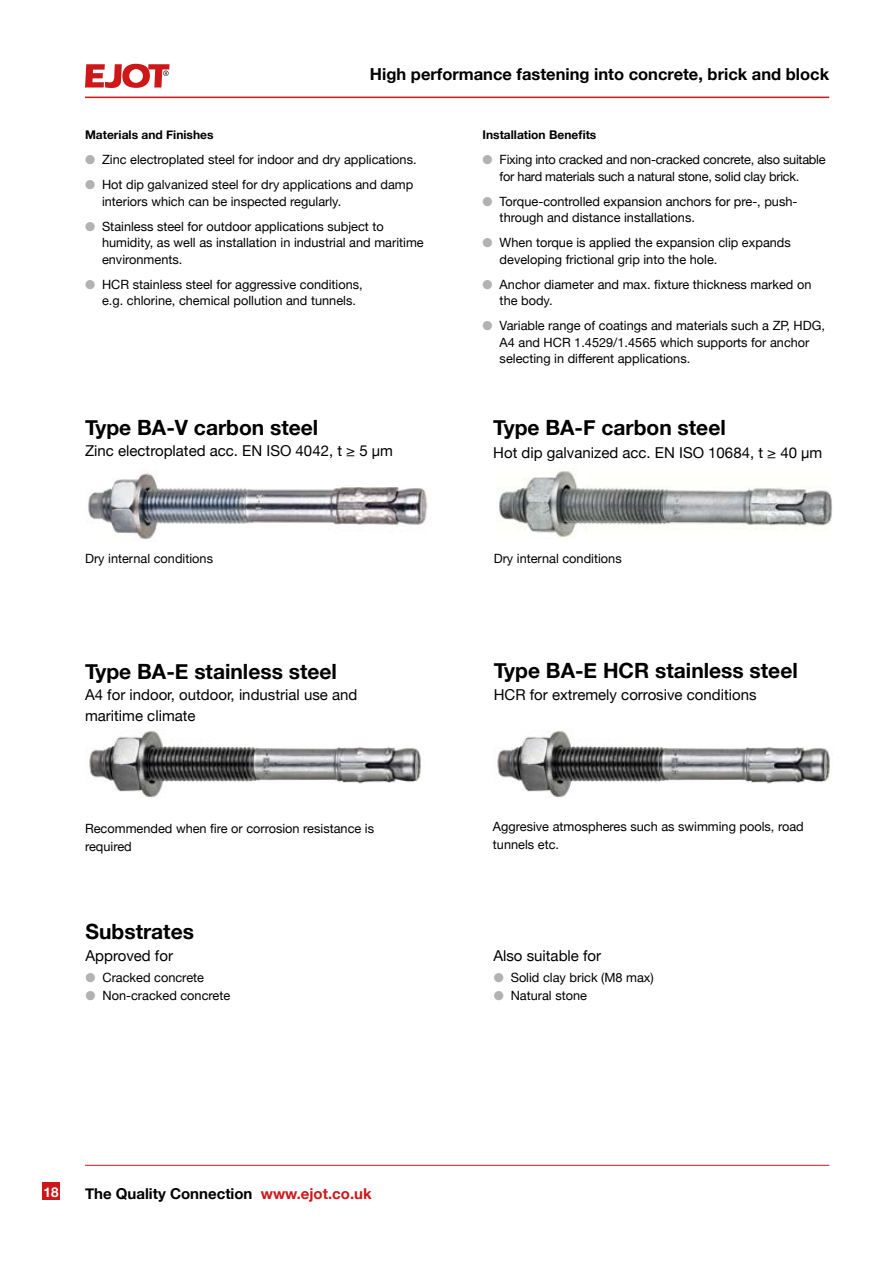
<style>
.page{position:relative;width:893px;height:1263px;background:#fff}
.page>*{position:absolute;margin:0;border:0;box-sizing:border-box;transform-origin:0 0}
.t1{font:700 21px "Helvetica Neue";color:#000}
.t2{font:700 16.5px "Helvetica Neue";color:#000}
.t3{font:15px/21px "Helvetica Neue";color:#000}
.t4{font:700 15px "Helvetica Neue";color:#000}
.t5{font:700 13.5px "Helvetica Neue";color:#fff}
.t6{font:12.75px/16.5px "Helvetica Neue";color:#000}
.t7{font:12.75px/16.5px "Helvetica Neue";letter-spacing:-.02em;color:#000}
.t8{font:700 12px "Helvetica Neue";color:#000}
.s1{color:#b3b2b2}
.s2{color:#cd1719}
</style>
<div class="page">
<svg style="left:85px;top:64px;width:85px;height:24px"></svg>
<div style="left:43px;top:1182px;width:17px;height:17px;background:#cd1719"></div>
<hr style="left:85px;top:97px;width:744px;height:1px;background:#cd1719">
<hr style="left:85px;top:1165px;width:744px;height:1px;background:#cd1719">
<img style="left:88px;top:473px;width:340px;height:67px">
<img style="left:497px;top:471px;width:335px;height:68px">
<img style="left:89px;top:729px;width:332px;height:69px">
<img style="left:497px;top:731px;width:333px;height:67px">
<p class="t2" style="left:370px;top:61px;width:461px">High performance fastening into concrete, brick and block</p>
<p class="t8" style="left:85px;top:126px;width:130px">Materials and Finishes</p>
<p class="t6" style="left:85px;top:152px;width:333px"><span class="s1">●</span> Zinc electroplated steel for indoor and dry applications.</p>
<p class="t6" style="left:102px;top:177px;width:313px;text-indent:-17px"><span class="s1">●</span> Hot dip galvanized steel for dry applications and damp interiors which can be inspected regularly.</p>
<p class="t6" style="left:102px;top:219px;width:323px;text-indent:-17px"><span class="s1">●</span> Stainless steel for outdoor applications subject to humidity, as well as installation in industrial and maritime environments.</p>
<p class="t6" style="left:102px;top:277px;width:262px;text-indent:-17px"><span class="s1">●</span> HCR stainless steel for aggressive conditions, e.g. chlorine, chemical pollution and tunnels.</p>
<h1 class="t1" style="left:85px;top:411px;width:235px">Type BA-V carbon steel</h1>
<p class="t3" style="left:85px;top:441px;width:309px">Zinc electroplated acc. EN ISO 4042, t ≥ 5 µm</p>
<p class="t8" style="left:483px;top:126px;width:115px">Installation Benefits</p>
<p class="t7" style="left:500px;top:152px;width:327px;text-indent:-17px"><span class="s1">●</span> Fixing into cracked and non-cracked concrete, also suitable for hard materials such a natural stone, solid clay brick.</p>
<p class="t6" style="left:500px;top:194px;width:299px;text-indent:-17px"><span class="s1">●</span> Torque-controlled expansion anchors for pre-, push&shy;through and distance installations.</p>
<p class="t6" style="left:500px;top:235px;width:293px;text-indent:-17px"><span class="s1">●</span> When torque is applied the expansion clip expands developing frictional grip into the hole.</p>
<p class="t6" style="left:500px;top:277px;width:313px;text-indent:-17px"><span class="s1">●</span> Anchor diameter and max. fixture thickness marked on the body.</p>
<p class="t6" style="left:500px;top:318px;width:327px;text-indent:-17px"><span class="s1">●</span> Variable range of coatings and materials such a ZP, HDG,<br>A4 and HCR 1.4529/1.4565 which supports for anchor selecting in different applications.</p>
<h1 class="t1" style="left:493px;top:411px;width:234px">Type BA-F carbon steel</h1>
<p class="t3" style="left:493px;top:443px;width:331px">Hot dip galvanized acc. EN ISO 10684, t ≥ 40 µm</p>
<p class="t6" style="left:85px;top:551px;width:129px">Dry internal conditions</p>
<p class="t6" style="left:494px;top:551px;width:129px">Dry internal conditions</p>
<h1 class="t1" style="left:85px;top:655px;width:253px">Type BA-E stainless steel</h1>
<p class="t3" style="left:85px;top:685px;width:274px">A4 for indoor, outdoor, industrial use and maritime climate</p>
<h1 class="t1" style="left:494px;top:653px;width:306px">Type BA-E HCR stainless steel</h1>
<p class="t3" style="left:494px;top:685px;width:264px">HCR for extremely corrosive conditions</p>
<p class="t6" style="left:85px;top:820px;width:291px;line-height:18px">Recommended when fire or corrosion resistance is required</p>
<p class="t6" style="left:493px;top:818px;width:312px;line-height:18px">Aggresive atmospheres such as swimming pools, road tunnels etc.</p>
<h1 class="t1" style="left:85px;top:915px;width:110px">Substrates</h1>
<p class="t3" style="left:85px;top:946px;width:89px">Approved for</p>
<p class="t3" style="left:493px;top:946px;width:109px">Also suitable for</p>
<p class="t6" style="left:85px;top:970px;width:120px"><span class="s1">●</span> Cracked concrete</p>
<p class="t6" style="left:85px;top:988px;width:146px"><span class="s1">●</span> Non-cracked concrete</p>
<p class="t6" style="left:494px;top:970px;width:162px"><span class="s1">●</span> Solid clay brick (M8 max)</p>
<p class="t6" style="left:494px;top:988px;width:95px"><span class="s1">●</span> Natural stone</p>
<p class="t5" style="left:44px;top:1182px;width:17px">18</p>
<p class="t4" style="left:85px;top:1182px;width:288px">The Quality Connection <span class="s2">www.ejot.co.uk</span></p>
</div>
